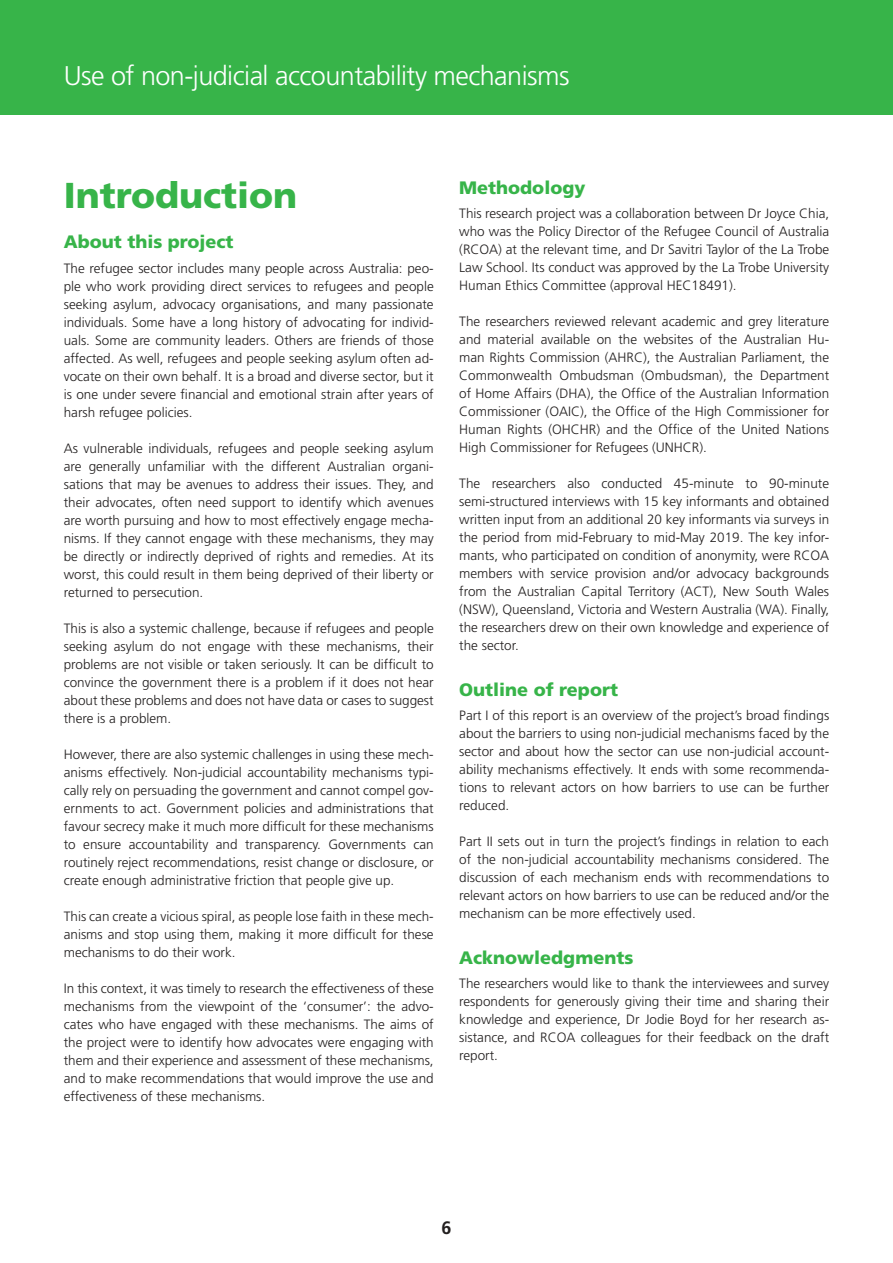
<style>
.page{position:relative;width:893px;height:1263px;background:#fff}
.page>*{position:absolute;margin:0;border:0;box-sizing:border-box;transform-origin:0 0}
.t1{font:900 36px "Frutiger";color:#37b449}
.t2{font:300 27px "Frutiger";letter-spacing:-.02em;color:#fff}
.t3{font:900 18px "Frutiger";color:#37b449}
.t4{font:700 18px "Frutiger";color:#221f1f}
.t5{font:300 13.5px/18px "Frutiger";color:#221f1f;text-align:justify}
</style>
<div class="page">
<div style="left:0;top:0;width:893px;height:115px;background:#37b449"></div>
<h2 class="t2" style="left:64px;top:64px;width:507px">Use of non-judicial accountability mechanisms</h2>
<h1 class="t1" style="left:64px;top:181px;width:235px">Introduction</h1>
<h3 class="t3" style="left:64px;top:234px;width:171px">About this project</h3>
<p class="t5" style="left:64px;top:260px;width:371px">The refugee sector includes many people across Australia: peo&shy;ple who work providing direct services to refugees and people seeking asylum, advocacy organisations, and many passionate individuals. Some have a long history of advocating for individ&shy;uals. Some are community leaders. Others are friends of those affected. As well, refugees and people seeking asylum often ad&shy;vocate on their own behalf. It is a broad and diverse sector, but it is one under severe financial and emotional strain after years of harsh refugee policies.</p>
<p class="t5" style="left:64px;top:440px;width:371px">As vulnerable individuals, refugees and people seeking asylum are generally unfamiliar with the different Australian organi&shy;sations that may be avenues to address their issues. They, and their advocates, often need support to identify which avenues are worth pursuing and how to most effectively engage mecha&shy;nisms. If they cannot engage with these mechanisms, they may be directly or indirectly deprived of rights and remedies. At its worst, this could result in them being deprived of their liberty or returned to persecution.</p>
<p class="t5" style="left:64px;top:620px;width:371px">This is also a systemic challenge, because if refugees and people seeking asylum do not engage with these mechanisms, their problems are not visible or taken seriously. It can be difficult to convince the government there is a problem if it does not hear about these problems and does not have data or cases to suggest there is a problem.</p>
<p class="t5" style="left:64px;top:746px;width:371px">However, there are also systemic challenges in using these mech&shy;anisms effectively. Non-judicial accountability mechanisms typi&shy;cally rely on persuading the government and cannot compel gov&shy;ernments to act. Government policies and administrations that favour secrecy make it much more difficult for these mechanisms to ensure accountability and transparency. Governments can routinely reject recommendations, resist change or disclosure, or create enough administrative friction that people give up.</p>
<p class="t5" style="left:64px;top:908px;width:371px">This can create a vicious spiral, as people lose faith in these mech&shy;anisms and stop using them, making it more difficult for these mechanisms to do their work.</p>
<p class="t5" style="left:64px;top:980px;width:371px">In this context, it was timely to research the effectiveness of these mechanisms from the viewpoint of the ‘consumer’: the advo&shy;cates who have engaged with these mechanisms. The aims of the project were to identify how advocates were engaging with them and their experience and assessment of these mechanisms, and to make recommendations that would improve the use and effectiveness of these mechanisms.</p>
<h3 class="t3" style="left:459px;top:180px;width:128px">Methodology</h3>
<p class="t5" style="left:459px;top:206px;width:371px">This research project was a collaboration between Dr Joyce Chia, who was the Policy Director of the Refugee Council of Australia (RCOA) at the relevant time, and Dr Savitri Taylor of the La Trobe Law School. Its conduct was approved by the La Trobe University Human Ethics Committee (approval HEC18491).</p>
<p class="t5" style="left:459px;top:314px;width:371px">The researchers reviewed relevant academic and grey literature and material available on the websites of the Australian Hu&shy;man Rights Commission (AHRC), the Australian Parliament, the Commonwealth Ombudsman (Ombudsman), the Department of Home Affairs (DHA), the Office of the Australian Information Commissioner (OAIC), the Office of the High Commissioner for Human Rights (OHCHR) and the Office of the United Nations High Commissioner for Refugees (UNHCR).</p>
<p class="t5" style="left:459px;top:476px;width:371px">The researchers also conducted 45-minute to 90-minute semi-structured interviews with 15 key informants and obtained written input from an additional 20 key informants via surveys in the period from mid-February to mid-May 2019. The key infor&shy;mants, who participated on condition of anonymity, were RCOA members with service provision and/or advocacy backgrounds from the Australian Capital Territory (ACT), New South Wales (NSW), Queensland, Victoria and Western Australia (WA). Finally, the researchers drew on their own knowledge and experience of the sector.</p>
<h3 class="t3" style="left:459px;top:682px;width:160px">Outline of report</h3>
<p class="t5" style="left:459px;top:707px;width:371px">Part I of this report is an overview of the project’s broad findings about the barriers to using non-judicial mechanisms faced by the sector and about how the sector can use non-judicial account&shy;ability mechanisms effectively. It ends with some recommenda&shy;tions to relevant actors on how barriers to use can be further reduced.</p>
<p class="t5" style="left:459px;top:833px;width:371px">Part II sets out in turn the project’s findings in relation to each of the non-judicial accountability mechanisms considered. The discussion of each mechanism ends with recommendations to relevant actors on how barriers to use can be reduced and/or the mechanism can be more effectively used.</p>
<h3 class="t3" style="left:459px;top:950px;width:176px">Acknowledgments</h3>
<p class="t5" style="left:459px;top:975px;width:371px">The researchers would like to thank the interviewees and survey respondents for generously giving their time and sharing their knowledge and experience, Dr Jodie Boyd for her research as&shy;sistance, and RCOA colleagues for their feedback on the draft report.</p>
<h3 class="t4" style="left:441px;top:1221px;width:12px">6</h3>
</div>
